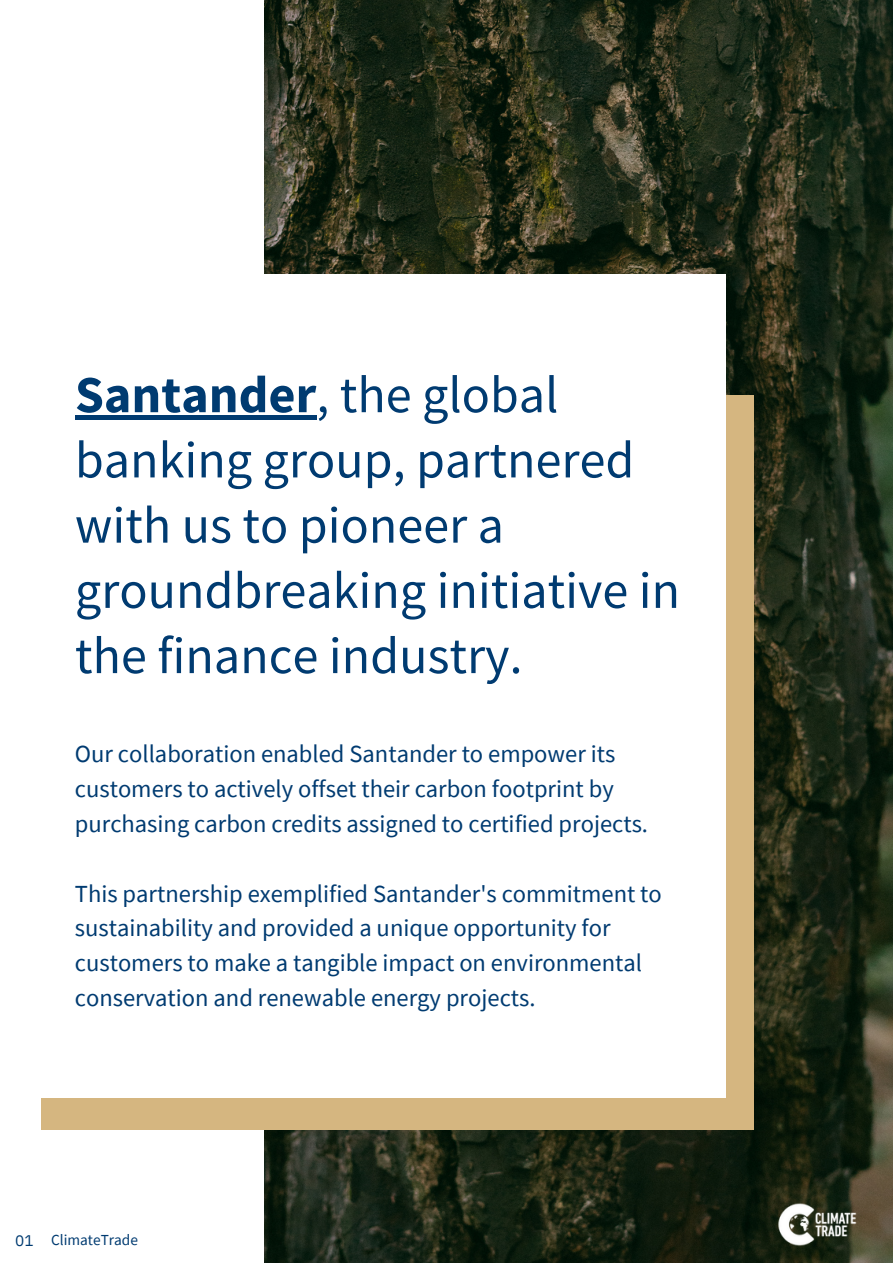
<style>
.page{position:relative;width:893px;height:1264px;background:#fff}
.page>*{position:absolute;margin:0;border:0;box-sizing:border-box;transform-origin:0 0}
.t1{font:52.2px/65.2px "Source Sans Pro";color:#003b71}
.t2{font:24.6px/34.8px "Source Sans Pro";color:#003b71}
.t3{font:15.3px "Source Sans Pro";color:#003b71}
.t4{font:15.3px "IBM Plex Sans";color:#003b71}
.s1{font-weight:700}
</style>
<div class="page">
<img style="left:264px;top:0;width:628px;height:1262px">
<div style="left:41px;top:395px;width:712px;height:733px;background:#d5b680"></div>
<div style="left:0;top:274px;width:725px;height:823px;background:#fff"></div>
<img style="left:775px;top:1197px;width:82px;height:54px">
<div style="left:75px;top:415px;width:241px;height:5px;background:#003b71"></div>
<p class="t1" style="left:75px;top:361px;width:606px"><span class="s1">Santander</span>, the global banking group, partnered with us to pioneer a groundbreaking initiative in the finance industry.</p>
<p class="t2" style="left:75px;top:736px;width:574px">Our collaboration enabled Santander to empower its customers to actively offset their carbon footprint by purchasing carbon credits assigned to certified projects.</p>
<p class="t2" style="left:75px;top:875px;width:588px">This partnership exemplified Santander's commitment to sustainability and provided a unique opportunity for customers to make a tangible impact on environmental conservation and renewable energy projects.</p>
<p class="t4" style="left:15px;top:1230px;width:20px">01</p>
<p class="t3" style="left:51px;top:1230px;width:88px">ClimateTrade</p>
</div>
